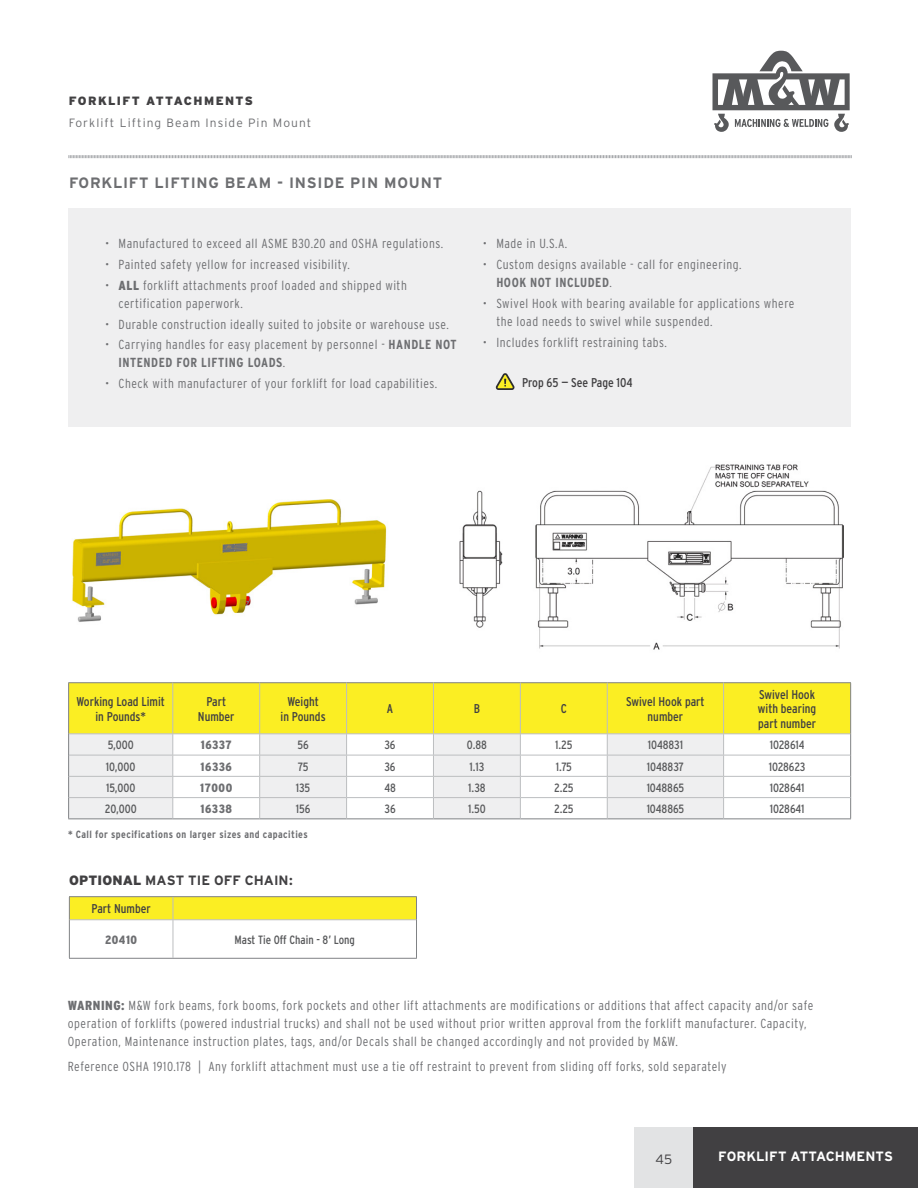
<style>
.page{position:relative;width:918px;height:1188px;background:#fff}
.page>*{position:absolute;margin:0;border:0;box-sizing:border-box;transform-origin:0 0}
.t1{font:700 15px "Interstate";letter-spacing:.05em;color:#6d6e71}
.t2{font:700 13.5px "Interstate";letter-spacing:.005em;color:#414042}
.t3{font:700 13.5px "Interstate";letter-spacing:.005em;color:#fff}
.t4{font:300 13.5px "Interstate";color:#414042}
.t5{font:300 condensed 13.2px/18px "Interstate";letter-spacing:.04em;color:#6d6e71}
.t6{font:condensed 12.75px/14.5px "Interstate";color:#414042;text-align:center}
.t7{font:condensed 12px "Interstate";color:#58595b}
.t8{font:300 12px "Interstate";letter-spacing:.09em;color:#6d6e71}
.t9{font:900 condensed 12px "Interstate";letter-spacing:.04em;color:#6d6e71}
.t10{font:900 12px "Interstate";letter-spacing:.115em;color:#414042}
.t11{font:700 condensed 10.5px "Interstate";letter-spacing:.04em;color:#6d6e71}
.s1{font-weight:900}
.s2{font-weight:700}
</style>
<div class="page">
<div style="left:693px;top:1127px;width:225px;height:61px;background:#414042"></div>
<div style="left:634px;top:1127px;width:59px;height:61px;background:#e2e3e4"></div>
<svg style="left:712px;top:51px;width:138px;height:81px"></svg>
<svg style="left:68px;top:155px;width:784px;height:4px"></svg>
<div style="left:68px;top:208px;width:783px;height:219px;background:#efeff0"></div>
<img style="left:459px;top:464px;width:384px;height:186px">
<img style="left:72px;top:499px;width:315px;height:123px">
<hr style="left:68px;top:682px;width:105px;height:1px;background:#808285">
<hr style="left:173px;top:682px;width:87px;height:1px;background:#808285">
<hr style="left:260px;top:682px;width:87px;height:1px;background:#808285">
<hr style="left:347px;top:682px;width:86px;height:1px;background:#808285">
<hr style="left:433px;top:682px;width:87px;height:1px;background:#808285">
<hr style="left:520px;top:682px;width:87px;height:1px;background:#808285">
<hr style="left:607px;top:682px;width:117px;height:1px;background:#808285">
<hr style="left:724px;top:682px;width:127px;height:1px;background:#808285">
<hr style="left:68px;top:818px;width:105px;height:1px;background:#808285">
<hr style="left:173px;top:818px;width:87px;height:1px;background:#808285">
<hr style="left:260px;top:818px;width:87px;height:1px;background:#808285">
<hr style="left:347px;top:818px;width:86px;height:1px;background:#808285">
<hr style="left:433px;top:818px;width:87px;height:1px;background:#808285">
<hr style="left:520px;top:818px;width:87px;height:1px;background:#808285">
<hr style="left:607px;top:818px;width:117px;height:1px;background:#808285">
<hr style="left:724px;top:818px;width:127px;height:1px;background:#808285">
<svg style="left:68px;top:683px;width:783px;height:135px"></svg>
<hr style="left:69px;top:896px;width:104px;height:1px;background:#808285">
<hr style="left:173px;top:896px;width:244px;height:1px;background:#808285">
<hr style="left:69px;top:920px;width:1px;height:38px;background:#808285">
<hr style="left:416px;top:920px;width:1px;height:38px;background:#808285">
<hr style="left:69px;top:958px;width:104px;height:1px;background:#808285">
<hr style="left:173px;top:958px;width:244px;height:1px;background:#808285">
<div style="left:69px;top:897px;width:348px;height:23px;background:#fbee23"></div>
<hr style="left:70px;top:919px;width:103px;height:1px;background:#bcbec0">
<hr style="left:173px;top:919px;width:243px;height:1px;background:#bcbec0">
<hr style="left:173px;top:920px;width:1px;height:38px;background:#bcbec0">
<svg style="left:496px;top:373px;width:19px;height:17px"></svg>
<p class="t10" style="left:69px;top:94px;width:186px">FORKLIFT ATTACHMENTS</p>
<p class="t8" style="left:69px;top:116px;width:244px">Forklift Lifting Beam Inside Pin Mount</p>
<p class="t1" style="left:69px;top:175px;width:375px">FORKLIFT LIFTING BEAM - INSIDE PIN MOUNT</p>
<p class="t5" style="left:105px;top:235px;width:340px">• Manufactured to exceed all ASME B30.20 and OSHA regulations.</p>
<p class="t5" style="left:105px;top:255px;width:246px">• Painted safety yellow for increased visibility.</p>
<p class="t5" style="left:119px;top:276px;width:290px;text-indent:-14px">• <span class="s1">ALL</span> forklift attachments proof loaded and shipped with certification paperwork.</p>
<p class="t5" style="left:105px;top:315px;width:345px">• Durable construction ideally suited to jobsite or warehouse use.</p>
<p class="t5" style="left:119px;top:336px;width:340px;text-indent:-14px">• Carrying handles for easy placement by personnel - <span class="s2">HANDLE NOT<br>INTENDED FOR LIFTING LOADS</span>.</p>
<p class="t5" style="left:105px;top:374px;width:334px">• Check with manufacturer of your forklift for load capabilities.</p>
<p class="t5" style="left:483px;top:235px;width:86px">• Made in U.S.A.</p>
<p class="t5" style="left:496px;top:255px;width:247px;text-indent:-14px">• Custom designs available - call for engineering.<br><span class="s2">HOOK NOT INCLUDED</span>.</p>
<p class="t5" style="left:496px;top:294px;width:300px;text-indent:-14px">• Swivel Hook with bearing available for applications where the load needs to swivel while suspended.</p>
<p class="t5" style="left:483px;top:333px;width:186px">• Includes forklift restraining tabs.</p>
<p class="t6" style="left:522px;top:375px;width:112px">Prop 65 — See Page 104</p>
<p class="t6" style="left:76px;top:694px;width:90px">Working Load Limit in Pounds*</p>
<p class="t6" style="left:198px;top:694px;width:38px">Part<br>Number</p>
<p class="t6" style="left:281px;top:694px;width:47px">Weight<br>in Pounds</p>
<p class="t6" style="left:387px;top:702px;width:8px">A</p>
<p class="t6" style="left:474px;top:702px;width:8px">B</p>
<p class="t6" style="left:561px;top:702px;width:8px">C</p>
<p class="t6" style="left:626px;top:694px;width:80px">Swivel Hook part number</p>
<p class="t6" style="left:758px;top:687px;width:60px;text-align:justify">Swivel Hook with bearing part number</p>
<p class="t7" style="left:108px;top:738px;width:28px">5,000</p>
<p class="t9" style="left:201px;top:738px;width:33px">16337</p>
<p class="t7" style="left:297px;top:738px;width:13px">56</p>
<p class="t7" style="left:385px;top:738px;width:13px">36</p>
<p class="t7" style="left:467px;top:738px;width:22px">0.88</p>
<p class="t7" style="left:555px;top:738px;width:19px">1.25</p>
<p class="t7" style="left:648px;top:738px;width:37px">1048831</p>
<p class="t7" style="left:770px;top:738px;width:36px">1028614</p>
<p class="t7" style="left:106px;top:760px;width:31px">10,000</p>
<p class="t9" style="left:201px;top:760px;width:33px">16336</p>
<p class="t7" style="left:298px;top:760px;width:12px">75</p>
<p class="t7" style="left:385px;top:760px;width:13px">36</p>
<p class="t7" style="left:470px;top:760px;width:16px">1.13</p>
<p class="t7" style="left:556px;top:760px;width:18px">1.75</p>
<p class="t7" style="left:647px;top:760px;width:38px">1048837</p>
<p class="t7" style="left:769px;top:760px;width:38px">1028623</p>
<p class="t7" style="left:106px;top:781px;width:31px">15,000</p>
<p class="t9" style="left:200px;top:781px;width:34px">17000</p>
<p class="t7" style="left:296px;top:781px;width:16px">135</p>
<p class="t7" style="left:384px;top:781px;width:13px">48</p>
<p class="t7" style="left:468px;top:781px;width:19px">1.38</p>
<p class="t7" style="left:554px;top:781px;width:21px">2.25</p>
<p class="t7" style="left:647px;top:781px;width:39px">1048865</p>
<p class="t7" style="left:770px;top:781px;width:36px">1028641</p>
<p class="t7" style="left:105px;top:802px;width:33px">20,000</p>
<p class="t9" style="left:201px;top:802px;width:33px">16338</p>
<p class="t7" style="left:296px;top:802px;width:16px">156</p>
<p class="t7" style="left:385px;top:802px;width:13px">36</p>
<p class="t7" style="left:468px;top:802px;width:19px">1.50</p>
<p class="t7" style="left:554px;top:802px;width:21px">2.25</p>
<p class="t7" style="left:647px;top:802px;width:39px">1048865</p>
<p class="t7" style="left:770px;top:802px;width:36px">1028641</p>
<p class="t11" style="left:68px;top:828px;width:241px">* Call for specifications on larger sizes and capacities</p>
<p class="t2" style="left:69px;top:873px;width:225px"><span class="s1">OPTIONAL</span> MAST TIE OFF CHAIN:</p>
<p class="t6" style="left:92px;top:902px;width:61px">Part Number</p>
<p class="t9" style="left:105px;top:933px;width:34px">20410</p>
<p class="t7" style="left:234px;top:933px;width:122px">Mast Tie Off Chain - 8’ Long</p>
<p class="t5" style="left:68px;top:996px;width:747px"><span class="s1">WARNING:</span> M&amp;W fork beams, fork booms, fork pockets and other lift attachments are modifications or additions that affect capacity and/or safe operation of forklifts (powered industrial trucks) and shall not be used without prior written approval from the forklift manufacturer. Capacity,<br>Operation, Maintenance instruction plates, tags, and/or Decals shall be changed accordingly and not provided by M&amp;W.</p>
<p class="t5" style="left:68px;top:1057px;width:660px">Reference OSHA 1910.178 | Any forklift attachment must use a tie off restraint to prevent from sliding off forks, sold separately</p>
<p class="t4" style="left:656px;top:1152px;width:18px">45</p>
<p class="t3" style="left:718px;top:1149px;width:176px">FORKLIFT ATTACHMENTS</p>
</div>
